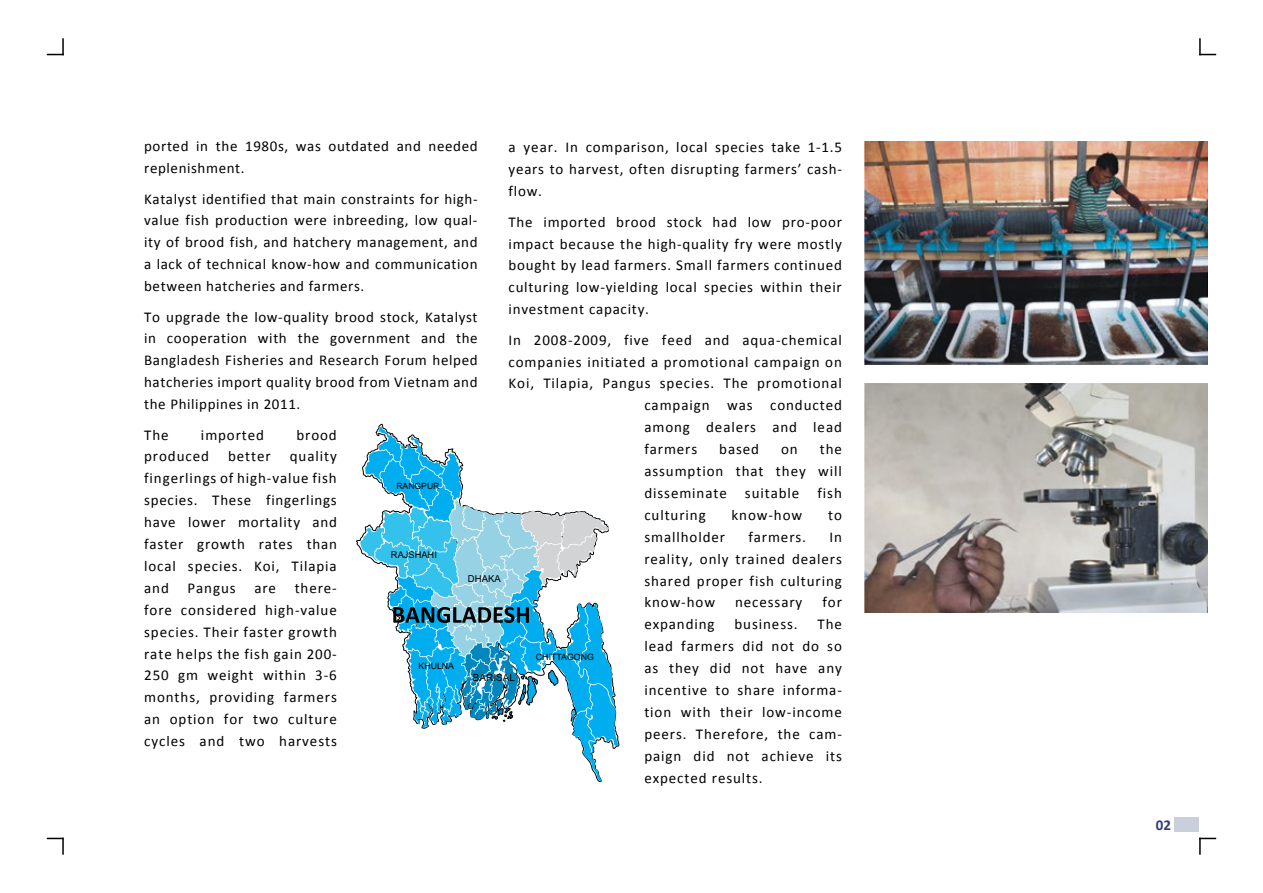
<style>
.page{position:relative;width:1263px;height:893px;background:#fff}
.page>*{position:absolute;margin:0;border:0;box-sizing:border-box;transform-origin:0 0}
.t1{font:15px/21.9px "Calibri";letter-spacing:.06em;color:#000;text-align:justify}
.t2{font:15px/21.9px "Calibri";letter-spacing:.04em;color:#000}
.t3{font:700 15px "Calibri";color:#373d77}
.t4{font:9.9px "Arial";color:#000}
.t5{font:9.6px "Arial";color:#000}
.t6{font:9.3px "Arial";color:#000}
.t7{font:8.85px "Arial";color:#000}
.t8{font:8.55px "Arial";color:#000}
</style>
<div class="page">
<svg style="left:360px;top:424px;width:259px;height:358px"></svg>
<svg style="left:47px;top:38px;width:17px;height:17px"></svg>
<svg style="left:47px;top:838px;width:17px;height:17px"></svg>
<svg style="left:1199px;top:38px;width:17px;height:17px"></svg>
<svg style="left:1199px;top:838px;width:17px;height:17px"></svg>
<img style="left:865px;top:141px;width:343px;height:223px">
<img style="left:865px;top:383px;width:343px;height:229px">
<div style="left:1174px;top:817px;width:25px;height:15px;background:#cbcfdb"></div>
<p class="t2" style="left:144px;top:135px;width:335px">ported in the 1980s, was outdated and needed replenishment.</p>
<p class="t1" style="left:144px;top:188px;width:335px">Katalyst identified that main constraints for high&shy;value fish production were inbreeding, low qual&shy;ity of brood fish, and hatchery management, and a lack of technical know-how and communication between hatcheries and farmers.</p>
<p class="t1" style="left:144px;top:306px;width:335px">To upgrade the low-quality brood stock, Katalyst in cooperation with the government and the Bangladesh Fisheries and Research Forum helped hatcheries import quality brood from Vietnam and the Philippines in 2011.</p>
<p class="t1" style="left:144px;top:424px;width:26px">The</p>
<p class="t1" style="left:201px;top:424px;width:65px">imported</p>
<p class="t1" style="left:296px;top:424px;width:42px">brood</p>
<p class="t1" style="left:144px;top:446px;width:66px">produced</p>
<p class="t1" style="left:228px;top:446px;width:44px">better</p>
<p class="t1" style="left:509px;top:137px;width:335px">a year. In comparison, local species take 1-1.5 years to harvest, often disrupting farmers’ cash&shy;flow.</p>
<p class="t1" style="left:509px;top:211px;width:335px">The imported brood stock had low pro-poor impact because the high-quality fry were mostly bought by lead farmers. Small farmers continued culturing low-yielding local species within their investment capacity.</p>
<p class="t1" style="left:509px;top:329px;width:335px">In 2008-2009, five feed and aqua-chemical</p>
<p class="t1" style="left:509px;top:351px;width:335px">companies initiated a promotional campaign on</p>
<p class="t1" style="left:509px;top:373px;width:335px">Koi, Tilapia, Pangus species. The promotional</p>
<p class="t1" style="left:644px;top:394px;width:199px">campaign was conducted</p>
<p class="t1" style="left:644px;top:416px;width:199px">among dealers and lead</p>
<p class="t1" style="left:644px;top:438px;width:54px">farmers</p>
<p class="t1" style="left:719px;top:438px;width:41px">based</p>
<p class="t1" style="left:781px;top:438px;width:18px">on</p>
<p class="t1" style="left:644px;top:438px;width:199px;text-indent:175px">the assumption that they will disseminate suitable fish culturing</p>
<p class="t1" style="left:144px;top:446px;width:194px;text-indent:146px">quality fingerlings of high-value fish species. These fingerlings have lower mortality and faster growth rates than local species. Koi, Tilapia and Pangus are there&shy;fore considered high-value species. Their faster growth rate helps the fish gain 200- 250 gm weight within 3-6 months, providing farmers an option for two culture cycles and two harvests</p>
<p class="t8" style="left:396px;top:481px;width:45px">RANGPUR</p>
<p class="t1" style="left:731px;top:504px;width:72px">know-how</p>
<p class="t1" style="left:828px;top:504px;width:15px">to</p>
<p class="t1" style="left:644px;top:526px;width:82px">smallholder</p>
<p class="t1" style="left:748px;top:526px;width:59px">farmers.</p>
<p class="t1" style="left:644px;top:526px;width:199px;text-indent:185px">In reality, only trained dealers shared proper fish culturing know-how</p>
<p class="t6" style="left:391px;top:549px;width:47px">RAJSHAHI</p>
<p class="t5" style="left:468px;top:573px;width:34px">DHAKA</p>
<p class="t1" style="left:735px;top:592px;width:69px">necessary</p>
<p class="t1" style="left:822px;top:592px;width:21px">for</p>
<p class="t1" style="left:644px;top:613px;width:199px;text-indent:173px">The lead farmers did not do so as they did not have any incentive to share informa&shy;tion with their low-income peers. Therefore, the cam&shy;paign did not achieve its expected results.</p>
<p class="t1" style="left:644px;top:613px;width:72px">expanding</p>
<p class="t1" style="left:734px;top:613px;width:65px">business.</p>
<p class="t7" style="left:536px;top:652px;width:60px">CHITTAGONG</p>
<p class="t7" style="left:418px;top:661px;width:37px">KHULNA</p>
<p class="t4" style="left:473px;top:672px;width:43px">BARISAL</p>
<p class="t3" style="left:1156px;top:815px;width:17px">02</p>
</div>
